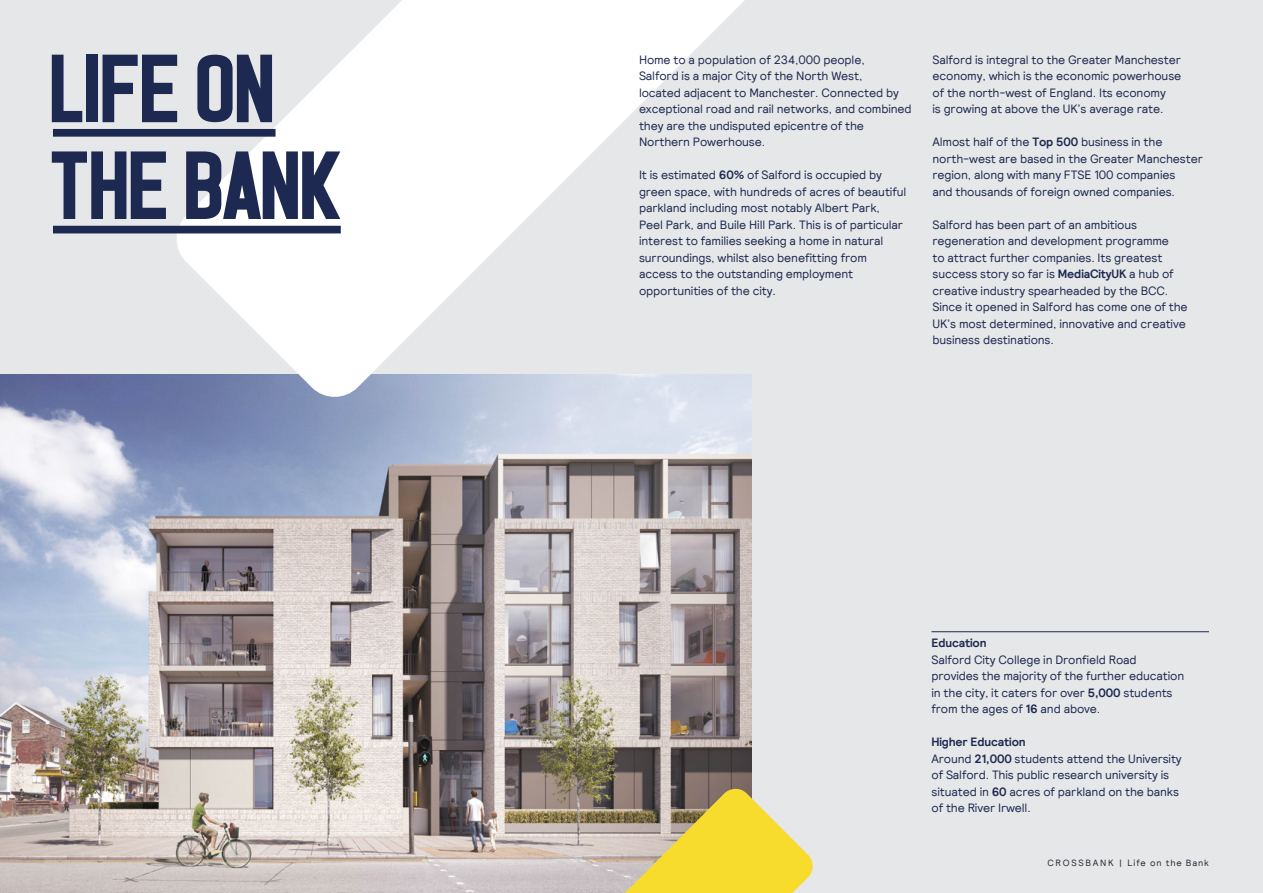
<style>
.page{position:relative;width:1263px;height:893px;background:#e6e7e8}
.page>*{position:absolute;margin:0;border:0;box-sizing:border-box;transform-origin:0 0}
.t1{font:96px/96.8px "Noasarck Largo";letter-spacing:.02em;color:#1d2950}
.t2{font:12px/16.5px "Relative";letter-spacing:-.01em;color:#1d2950}
.t3{font:700 12px "Relative";letter-spacing:-.01em;color:#1d2950}
.t4{font:9px "Relative";letter-spacing:.1em;color:#222933}
.s1{font-weight:700}
</style>
<div class="page">
<img style="left:0;top:374px;width:751px;height:519px">
<svg style="left:497px;top:787px;width:316px;height:106px;background:#cdbd7d"></svg>
<svg style="left:173px;top:0;width:579px;height:400px"></svg>
<div style="left:53px;top:129px;width:223px;height:8px;background:#1d2950"></div>
<div style="left:53px;top:226px;width:288px;height:7px;background:#1d2950"></div>
<hr style="left:931px;top:631px;width:278px;height:1px;background:#1d2950">
<h1 class="t1" style="left:53px;top:40px;width:289px">LIFE ON<br>THE BANK</h1>
<p class="t2" style="left:639px;top:51px;width:274px">Home to a population of 234,000 people,<br>Salford is a major City of the North West,<br>located adjacent to Manchester. Connected by exceptional road and rail networks, and combined they are the undisputed epicentre of the Northern Powerhouse.</p>
<p class="t2" style="left:639px;top:167px;width:269px">It is estimated <span class="s1">60%</span> of Salford is occupied by green space, with hundreds of acres of beautiful parkland including most notably Albert Park, Peel Park, and Buile Hill Park. This is of particular interest to families seeking a home in natural surroundings, whilst also benefitting from access to the outstanding employment opportunities of the city.</p>
<p class="t2" style="left:932px;top:51px;width:250px">Salford is integral to the Greater Manchester economy, which is the economic powerhouse of the north-west of England. Its economy<br>is growing at above the UK’s average rate.</p>
<p class="t2" style="left:932px;top:134px;width:272px">Almost half of the <span class="s1">Top 500</span> business in the north-west are based in the Greater Manchester region, along with many FTSE 100 companies<br>and thousands of foreign owned companies.</p>
<p class="t2" style="left:932px;top:216px;width:257px">Salford has been part of an ambitious regeneration and development programme<br>to attract further companies. Its greatest success story so far is <span class="s1">MediaCityUK</span> a hub of creative industry spearheaded by the BCC.<br>Since it opened in Salford has come one of the UK’s most determined, innovative and creative business destinations.</p>
<p class="t3" style="left:931px;top:636px;width:57px">Education</p>
<p class="t2" style="left:931px;top:651px;width:254px">Salford City College in Dronfield Road provides the majority of the further education in the city, it caters for over <span class="s1">5,000</span> students from the ages of <span class="s1">16</span> and above.</p>
<p class="t2" style="left:931px;top:734px;width:252px"><span class="s1">Higher Education<br></span>Around <span class="s1">21,000</span> students attend the University of Salford. This public research university is situated in <span class="s1">60</span> acres of parkland on the banks of the River Irwell.</p>
<p class="t4" style="left:1047px;top:857px;width:163px">CROSSBANK | Life on the Bank</p>
</div>
